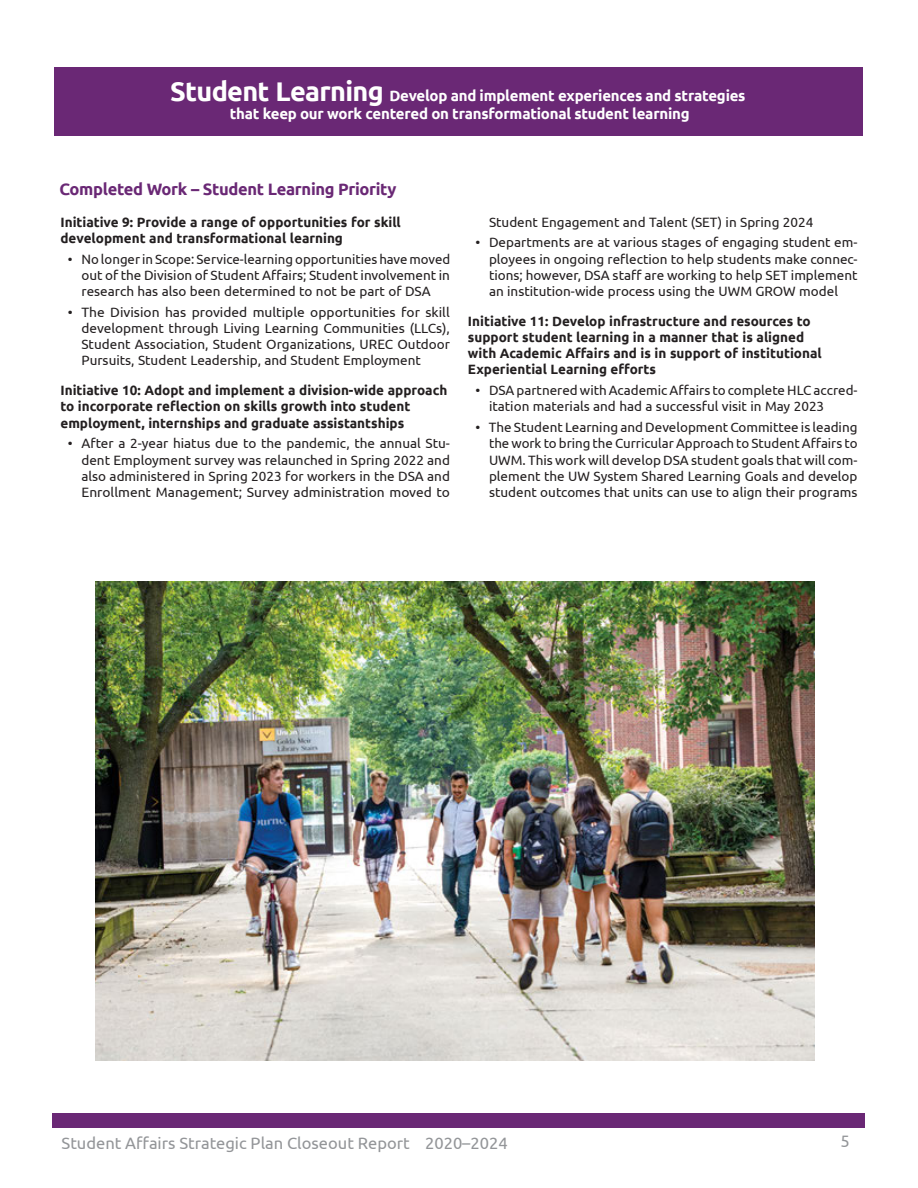
<style>
.page{position:relative;width:918px;height:1188px;background:#fff}
.page>*{position:absolute;margin:0;border:0;box-sizing:border-box;transform-origin:0 0}
.t1{font:16.5px "Ubuntu";color:#939598}
.t2{font:700 16.5px "Ubuntu";letter-spacing:-.02em;color:#6a2875}
.t3{font:700 15px/18px "Ubuntu";letter-spacing:-.015em;color:#fff;text-align:center}
.t4{font:13.5px/16.2px "Ubuntu";color:#231f20;text-align:justify}
.t5{font:700 13.5px/16.2px "Ubuntu";color:#231f20}
.s1{font-size:27px}
</style>
<div class="page">
<div style="left:55px;top:67px;width:808px;height:68px;background:#6a2875"></div>
<img style="left:95px;top:581px;width:720px;height:480px">
<div style="left:53px;top:1113px;width:812px;height:15px;background:#6a2875"></div>
<p class="t3" style="left:170px;top:86px;width:577px"><span class="s1">Student Learning</span> Develop and implement experiences and strategies that keep our work centered on transformational student learning</p>
<p class="t2" style="left:59px;top:179px;width:339px">Completed Work – Student Learning Priority</p>
<p class="t5" style="left:60px;top:214px;width:342px">Initiative 9: Provide a range of opportunities for skill development and transformational learning</p>
<p class="t4" style="left:81px;top:250px;width:370px;text-indent:-14px">• No longer in Scope: Service-learning opportunities have moved out of the Division of Student Affairs; Student involvement in research has also been determined to not be part of DSA</p>
<p class="t4" style="left:81px;top:304px;width:370px;text-indent:-14px">• The Division has provided multiple opportunities for skill development through Living Learning Communities (LLCs), Student Association, Student Organizations, UREC Outdoor Pursuits, Student Leadership, and Student Employment</p>
<p class="t5" style="left:60px;top:382px;width:388px">Initiative 10: Adopt and implement a division-wide approach to incorporate reflection on skills growth into student employment, internships and graduate assistantships</p>
<p class="t4" style="left:81px;top:435px;width:370px;text-indent:-14px">• After a 2-year hiatus due to the pandemic, the annual Stu&shy;dent Employment survey was relaunched in Spring 2022 and also administered in Spring 2023 for workers in the DSA and Enrollment Management; Survey administration moved to</p>
<p class="t4" style="left:489px;top:213px;width:326px">Student Engagement and Talent (SET) in Spring 2024</p>
<p class="t4" style="left:489px;top:234px;width:370px;text-indent:-14px">• Departments are at various stages of engaging student em&shy;ployees in ongoing reflection to help students make connec&shy;tions; however, DSA staff are working to help SET implement an institution-wide process using the UWM GROW model</p>
<p class="t5" style="left:468px;top:313px;width:355px">Initiative 11: Develop infrastructure and resources to support student learning in a manner that is aligned with Academic Affairs and is in support of institutional Experiential Learning efforts</p>
<p class="t4" style="left:489px;top:382px;width:370px;text-indent:-14px">• DSA partnered with Academic Affairs to complete HLC accred&shy;itation materials and had a successful visit in May 2023</p>
<p class="t4" style="left:489px;top:419px;width:370px;text-indent:-14px">• The Student Learning and Development Committee is leading the work to bring the Curricular Approach to Student Affairs to UWM. This work will develop DSA student goals that will com&shy;plement the UW System Shared Learning Goals and develop student outcomes that units can use to align their programs</p>
<p class="t1" style="left:62px;top:1133px;width:448px">Student Affairs Strategic Plan Closeout Report 2020–2024</p>
<p class="t1" style="left:841px;top:1131px;width:11px">5</p>
</div>
